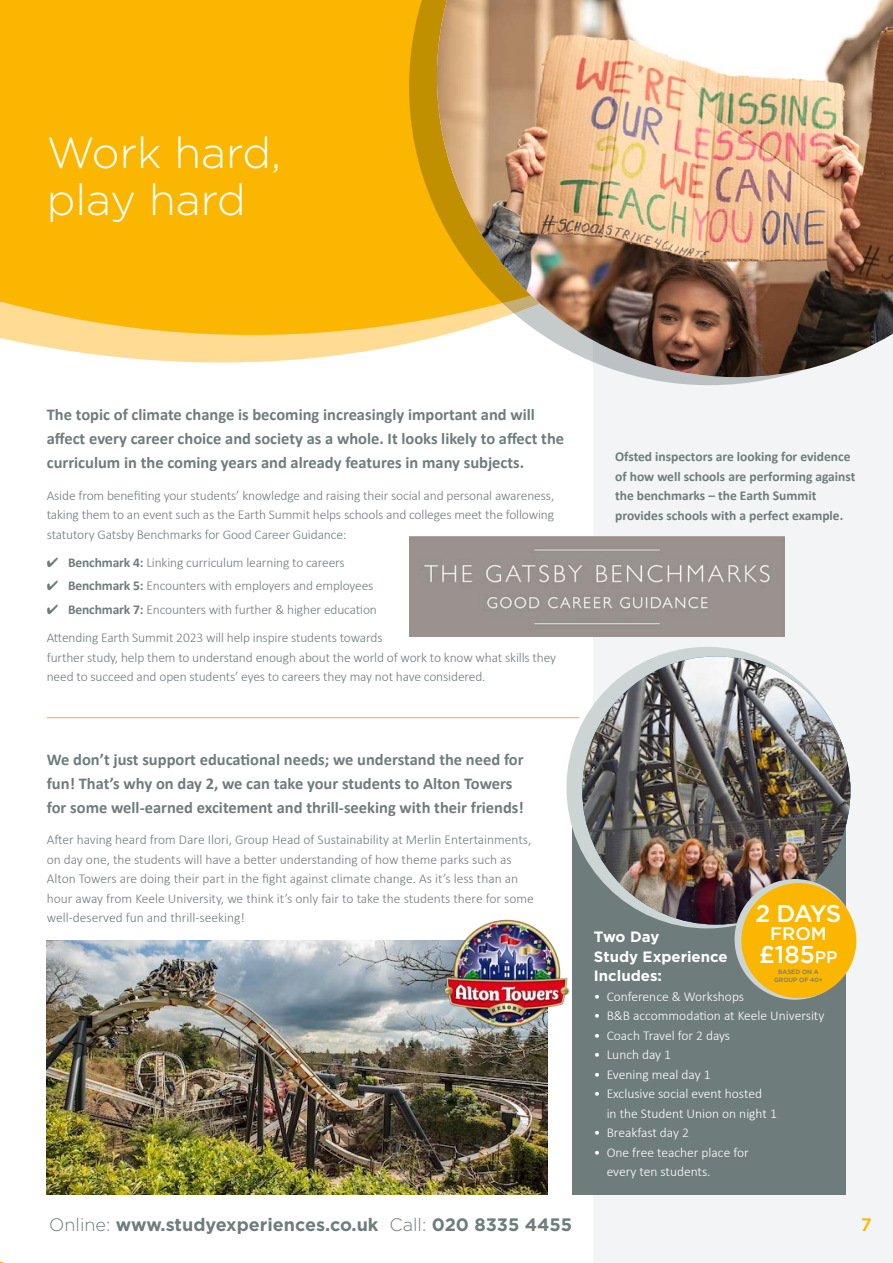
<style>
.page{position:relative;width:893px;height:1263px;background:#fff}
.page>*{position:absolute;margin:0;border:0;box-sizing:border-box;transform-origin:0 0}
.t1{font:300 43.5px/46.5px "Gotham";color:#fff}
.t2{font:500 24.3px "Gotham";letter-spacing:-.055em;color:#fff}
.t3{font:500 18.3px "Gotham";color:#fff}
.t4{font:700 18px "Gotham";color:#6f7c7c}
.t5{font:500 18px "Gotham";color:#fab600}
.t6{font:700 16.5px/24px "Calibri";color:#6f7c7c}
.t7{font:700 15px/19.5px "Gotham";color:#fff}
.t8{font:300 13.5px/19.5px "Calibri";letter-spacing:-.01em;color:#6f7c7c}
.t9{font:300 13.5px/19.5px "Calibri";color:#fff}
.t10{font:700 13.5px/19.5px "Calibri";color:#6f7c7c}
.t11{font:500 6.15px/7.9px "Gotham";color:#6f7c7c;text-align:center}
.s1{font-weight:700}
.s2{font-weight:300}
.s3{font-size:16.95px}
</style>
<div class="page">
<div style="left:594px;top:2px;width:299px;height:1261px;background:#f3f4f5"></div>
<svg style="left:100px;top:0;width:309px;height:363px;fill:#fab600"></svg>
<svg style="left:0;top:301px;width:100px;height:54px"></svg>
<svg style="left:409px;top:0;width:370px;height:385px"></svg>
<img style="left:437px;top:0;width:456px;height:377px">
<svg style="left:0;top:1153px;width:47px;height:110px"></svg>
<div style="left:0;top:0;width:241px;height:301px;background:#fab600"></div>
<img style="left:47px;top:941px;width:501px;height:254px">
<img style="left:443px;top:919px;width:126px;height:108px">
<img style="left:409px;top:537px;width:376px;height:99px">
<div style="left:573px;top:795px;width:273px;height:400px;background:#6f7c7c"></div>
<div style="left:566px;top:647px;width:282px;height:281px;background:#cdd4d4;border-radius:50%"></div>
<img style="left:582px;top:656px;width:268px;height:268px;border-radius:134px">
<div style="left:735px;top:879px;width:120px;height:121px;background:#cdd4d4;border-radius:50%"></div>
<div style="left:741px;top:883px;width:115px;height:115px;background:#fab600;border-radius:50%"></div>
<hr style="left:47px;top:717px;width:532px;height:1px;background:#fab600">
<h1 class="t1" style="left:47px;top:129px;width:236px">Work hard, play hard</h1>
<p class="t6" style="left:47px;top:402px;width:519px">The topic of climate change is becoming increasingly important and will affect every career choice and society as a whole. It looks likely to affect the curriculum in the coming years and already features in many subjects.</p>
<p class="t8" style="left:47px;top:485px;width:509px;text-align:justify">Aside from benefiting your students’ knowledge and raising their social and personal awareness, taking them to an event such as the Earth Summit helps schools and colleges meet the following statutory Gatsby Benchmarks for Good Career Guidance:</p>
<p class="t8" style="left:47px;top:552px;width:299px">✔ <span class="s1">Benchmark 4:</span> Linking curriculum learning to careers</p>
<p class="t8" style="left:47px;top:576px;width:328px">✔ <span class="s1">Benchmark 5:</span> Encounters with employers and employees</p>
<p class="t8" style="left:47px;top:595px;width:337px;line-height:28px">✔ <span class="s1">Benchmark 7:</span> Encounters with further &amp; higher education<br>Attending Earth Summit 2023 will help inspire students towards</p>
<p class="t8" style="left:47px;top:647px;width:511px">further study, help them to understand enough about the world of work to know what skills they need to succeed and open students’ eyes to careers they may not have considered.</p>
<p class="t10" style="left:615px;top:447px;width:242px">Ofsted inspectors are looking for evidence of how well schools are performing against the benchmarks – the Earth Summit provides schools with a perfect example.</p>
<p class="t6" style="left:47px;top:746px;width:479px">We don’t just support educational needs; we understand the need for fun! That’s why on day 2, we can take your students to Alton Towers for some well-earned excitement and thrill-seeking with their friends!</p>
<p class="t8" style="left:47px;top:830px;width:489px">After having heard from Dare Ilori, Group Head of Sustainability at Merlin Entertainments, on day one, the students will have a better understanding of how theme parks such as Alton Towers are doing their part in the fight against climate change. As it’s less than an hour away from Keele University, we think it’s only fair to take the students there for some well-deserved fun and thrill-seeking!</p>
<h3 class="t4" style="left:49px;top:1214px;width:525px"><span class="s2">Online:</span> www.studyexperiences.co.uk <span class="s2">Call:</span> 020 8335 4455</h3>
<h2 class="t2" style="left:755px;top:900px;width:88px">2 DAYS</h2>
<h3 class="t3" style="left:770px;top:923px;width:58px">FROM</h3>
<h2 class="t2" style="left:759px;top:940px;width:80px">£185<span class="s3">pp</span></h2>
<p class="t11" style="left:774px;top:967px;width:50px">BASED ON A<br>GROUP OF 40+</p>
<p class="t7" style="left:594px;top:926px;width:135px">Two Day<br>Study Experience<br>Includes:</p>
<p class="t9" style="left:594px;top:986px;width:152px">• Conference &amp; Workshops</p>
<p class="t9" style="left:594px;top:1006px;width:232px">• B&amp;B accommodation at Keele University</p>
<p class="t9" style="left:594px;top:1025px;width:138px">• Coach Travel for 2 days</p>
<p class="t9" style="left:594px;top:1045px;width:79px">• Lunch day 1</p>
<p class="t9" style="left:594px;top:1064px;width:118px">• Evening meal day 1</p>
<p class="t9" style="left:607px;top:1084px;width:172px;text-indent:-13px">• Exclusive social event hosted<br>in the Student Union on night 1</p>
<p class="t9" style="left:594px;top:1122px;width:97px">• Breakfast day 2</p>
<p class="t9" style="left:607px;top:1142px;width:144px;text-indent:-13px">• One free teacher place for every ten students.</p>
<h3 class="t5" style="left:861px;top:1215px;width:12px">7</h3>
</div>
